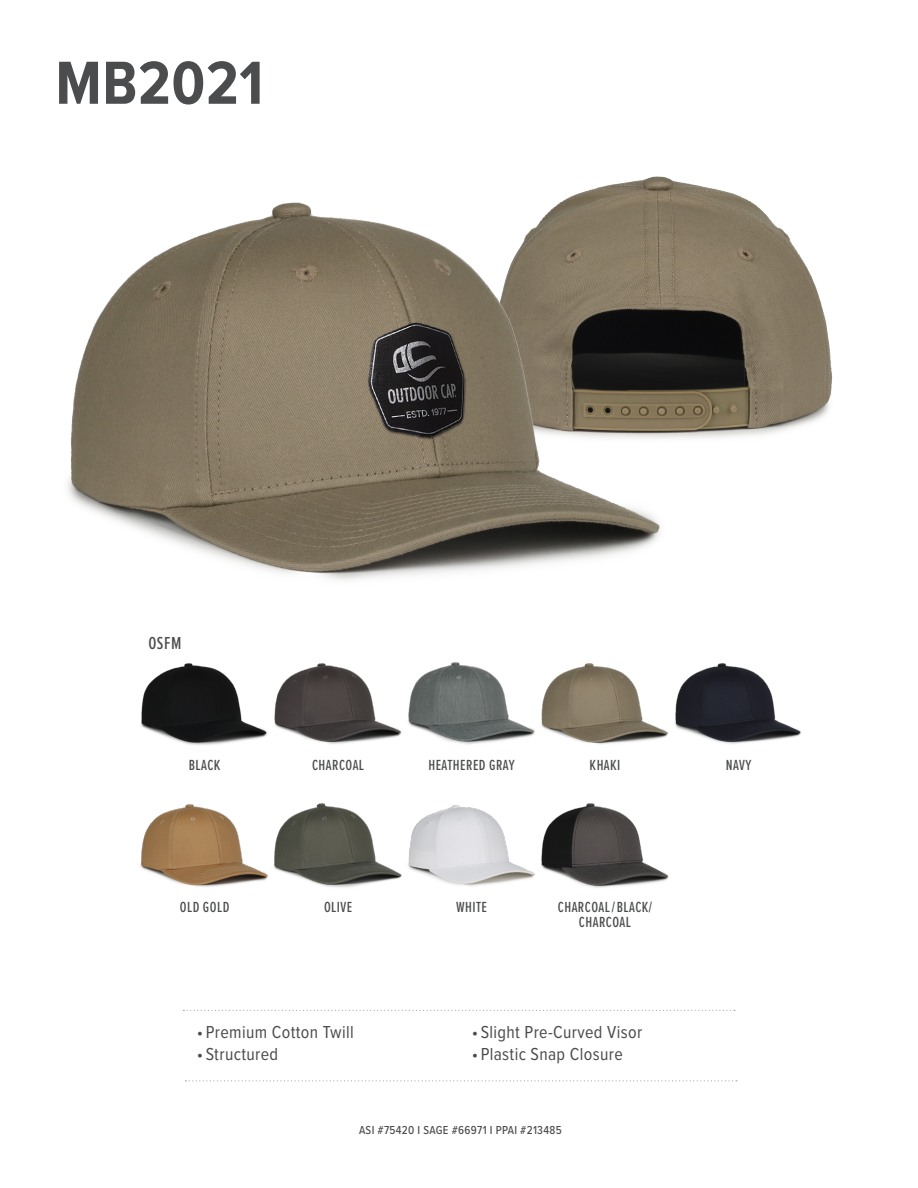
<style>
.page{position:relative;width:918px;height:1188px;background:#fff}
.page>*{position:absolute;margin:0;border:0;box-sizing:border-box;transform-origin:0 0}
.t1{font:700 63px "Proxima Nova Cond";letter-spacing:.01em;color:#4b4c4d}
.t2{font:18px "Proxima Nova Cond";letter-spacing:.02em;color:#4b4c4d}
.COLORSS{font:500 18px "Proxima Nova Ex Cn";color:#4b4c4d}
.COLORSS-2{font:500 15.15px "Proxima Nova Ex Cn";letter-spacing:.03em;color:#4b4c4d}
.PATCH_TYPE{font:500 12px "Proxima Nova Cond";letter-spacing:.025em;color:#4b4c4d}
</style>
<div class="page">
<svg style="left:183px;top:1010px;width:552px;height:1px"></svg>
<svg style="left:185px;top:1080px;width:552px;height:1px"></svg>
<img style="left:560px;top:176px;width:273px;height:263px">
<img style="left:67px;top:203px;width:601px;height:377px">
<img style="left:274px;top:804px;width:128px;height:84px">
<img style="left:408px;top:805px;width:127px;height:81px">
<img style="left:274px;top:664px;width:128px;height:80px">
<img style="left:541px;top:664px;width:127px;height:81px">
<img style="left:140px;top:805px;width:128px;height:82px">
<img style="left:140px;top:663px;width:128px;height:82px">
<img style="left:408px;top:662px;width:127px;height:82px">
<img style="left:675px;top:664px;width:126px;height:80px">
<img style="left:541px;top:804px;width:128px;height:84px">
<p class="t1" style="left:55px;top:36px;width:209px">MB2021</p>
<p class="COLORSS" style="left:148px;top:630px;width:35px">OSFM</p>
<p class="COLORSS-2" style="left:189px;top:754px;width:33px">BLACK</p>
<p class="COLORSS-2" style="left:428px;top:754px;width:88px">HEATHERED GRAY</p>
<p class="COLORSS-2" style="left:726px;top:754px;width:27px">NAVY</p>
<p class="COLORSS-2" style="left:312px;top:754px;width:54px">CHARCOAL</p>
<p class="COLORSS-2" style="left:590px;top:754px;width:32px">KHAKI</p>
<p class="COLORSS-2" style="left:180px;top:895px;width:51px">OLD GOLD</p>
<p class="COLORSS-2" style="left:324px;top:895px;width:30px">OLIVE</p>
<p class="COLORSS-2" style="left:456px;top:895px;width:32px">WHITE</p>
<p class="COLORSS-2" style="left:558px;top:895px;width:96px">CHARCOAL/BLACK/</p>
<p class="COLORSS-2" style="left:579px;top:911px;width:54px">CHARCOAL</p>
<p class="t2" style="left:197px;top:1019px;width:159px">• Premium Cotton Twill</p>
<p class="t2" style="left:197px;top:1040px;width:83px">• Structured</p>
<p class="t2" style="left:472px;top:1019px;width:172px">• Slight Pre-Curved Visor</p>
<p class="t2" style="left:472px;top:1040px;width:153px">• Plastic Snap Closure</p>
<p class="PATCH_TYPE" style="left:359px;top:1121px;width:204px">ASI #75420 I SAGE #66971 I PPAI #213485</p>
</div>
